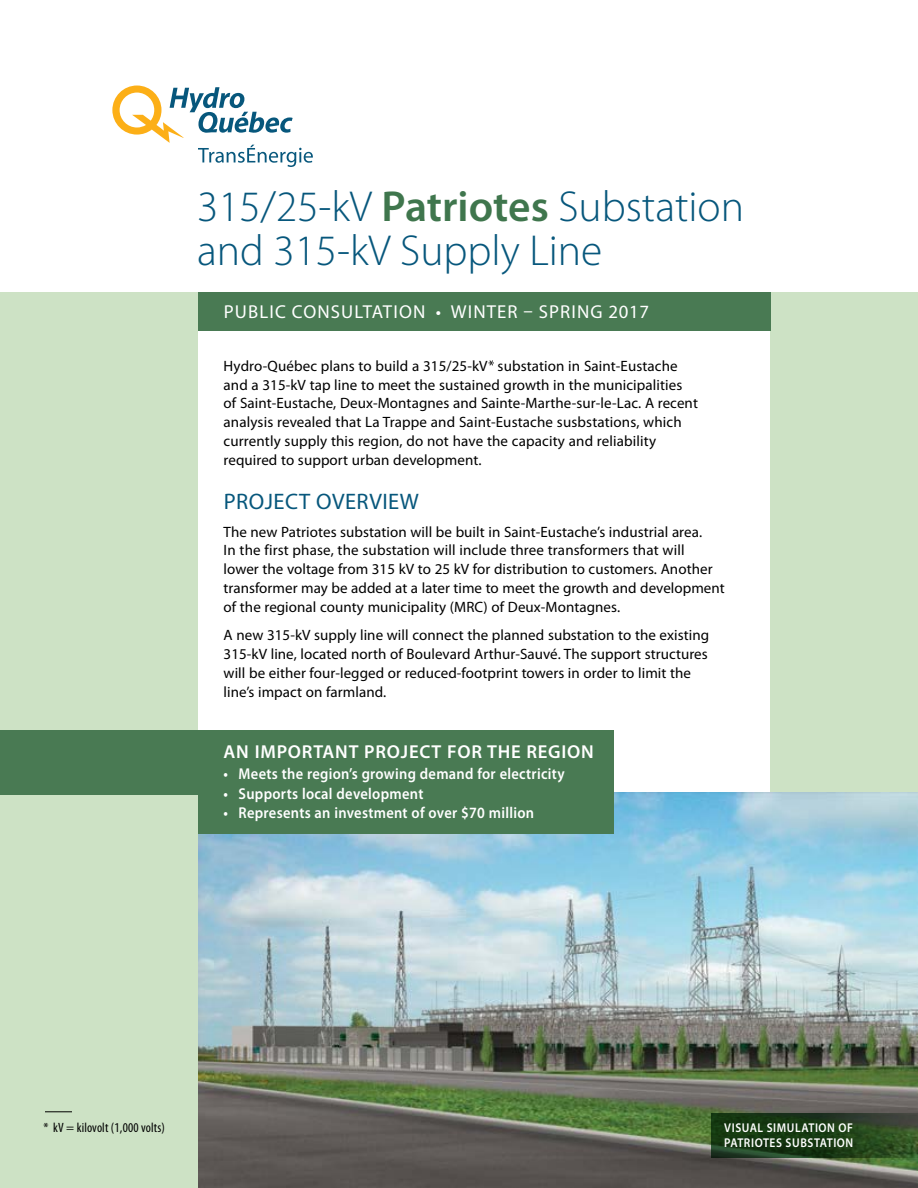
<style>
.page{position:relative;width:918px;height:1188px;background:#fff}
.page>*{position:absolute;margin:0;border:0;box-sizing:border-box;transform-origin:0 0}
.Titre_1__H1{font:300 43.5px/43.5px "Myriad Pro";color:#07577c}
.Titre_2__H2{font:22.5px "Myriad Pro";letter-spacing:.02em;color:#07577c}
.Texte__P{font:18.75px "Myriad Pro";letter-spacing:.06em;color:#fff}
.Texte__P-2{font:600 18.75px "Myriad Pro";letter-spacing:.04em;color:#fff}
.t1{font:600 15.75px "Myriad Pro";letter-spacing:.02em;color:#fff;scale:.92 1}
.Texte__P-3{font:15px/18.9px "Myriad Pro";letter-spacing:.005em;color:#000}
.t2{font:condensed 13.5px "Myriad Pro";letter-spacing:.01em;color:#000}
.t3{font:600 12.75px/15.8px "Myriad Pro";letter-spacing:.05em;color:#fff;scale:.9 1}
.s1{font-weight:600;color:#3f764d}
</style>
<div class="page">
<div style="left:770px;top:292px;width:148px;height:530px;background:#cde2c5"></div>
<img style="left:198px;top:792px;width:720px;height:396px">
<svg style="left:112px;top:86px;width:201px;height:81px"></svg>
<div style="left:198px;top:292px;width:572px;height:39px;background:#497a53"></div>
<svg style="left:711px;top:1113px;width:207px;height:45px;background:#203e1b"></svg>
<div style="left:0;top:292px;width:198px;height:896px;background:#cde2c5"></div>
<svg style="left:45px;top:1111px;width:27px;height:1px"></svg>
<div style="left:0;top:730px;width:601px;height:65px;background:#497a53"></div>
<svg style="left:489px;top:360px;width:5px;height:6px"></svg>
<svg style="left:198px;top:730px;width:416px;height:104px"></svg>
<p class="Titre_1__H1" style="left:197px;top:186px;width:548px">315/25-kV <span class="s1">Patriotes</span> Substation and 315-kV Supply Line</p>
<p class="Texte__P" style="left:224px;top:302px;width:427px">PUBLIC CONSULTATION • WINTER – SPRING 2017</p>
<p class="Texte__P-3" style="left:224px;top:356px;width:476px;text-indent:274px">substation in Saint-Eustache and a 315-kV tap line to meet the sustained growth in the municipalities of Saint-Eustache, Deux-Montagnes and Sainte-Marthe-sur-le-Lac. A recent analysis revealed that La Trappe and Saint-Eustache susbstations, which currently supply this region, do not have the capacity and reliability required to support urban development.</p>
<h2 class="Titre_2__H2" style="left:224px;top:489px;width:197px">PROJECT OVERVIEW</h2>
<p class="Texte__P-3" style="left:224px;top:522px;width:503px">The new Patriotes substation will be built in Saint-Eustache’s industrial area.<br>In the first phase, the substation will include three transformers that will<br>lower the voltage from 315 kV to 25 kV for distribution to customers. Another transformer may be added at a later time to meet the growth and development of the regional county municipality (MRC) of Deux-Montagnes.</p>
<p class="Texte__P-3" style="left:224px;top:626px;width:487px">A new 315-kV supply line will connect the planned substation to the existing 315-kV line, located north of Boulevard Arthur-Sauvé. The support structures will be either four-legged or reduced-footprint towers in order to limit the line’s impact on farmland.</p>
<p class="Texte__P-3" style="left:224px;top:356px;width:266px">Hydro-Québec plans to build a 315/25-kV</p>
<p class="Texte__P-2" style="left:224px;top:741px;width:372px">AN IMPORTANT PROJECT FOR THE REGION</p>
<p class="t1" style="left:224px;top:765px;width:372px">• Meets the region’s growing demand for electricity</p>
<p class="t1" style="left:224px;top:785px;width:219px">• Supports local development</p>
<p class="t1" style="left:224px;top:804px;width:339px">• Represents an investment of over $70 million</p>
<p class="t2" style="left:44px;top:1121px;width:123px">* kV = kilovolt (1,000 volts)</p>
<p class="t3" style="left:724px;top:1120px;width:145px">VISUAL SIMULATION OF<br>PATRIOTES SUBSTATION</p>
</div>
